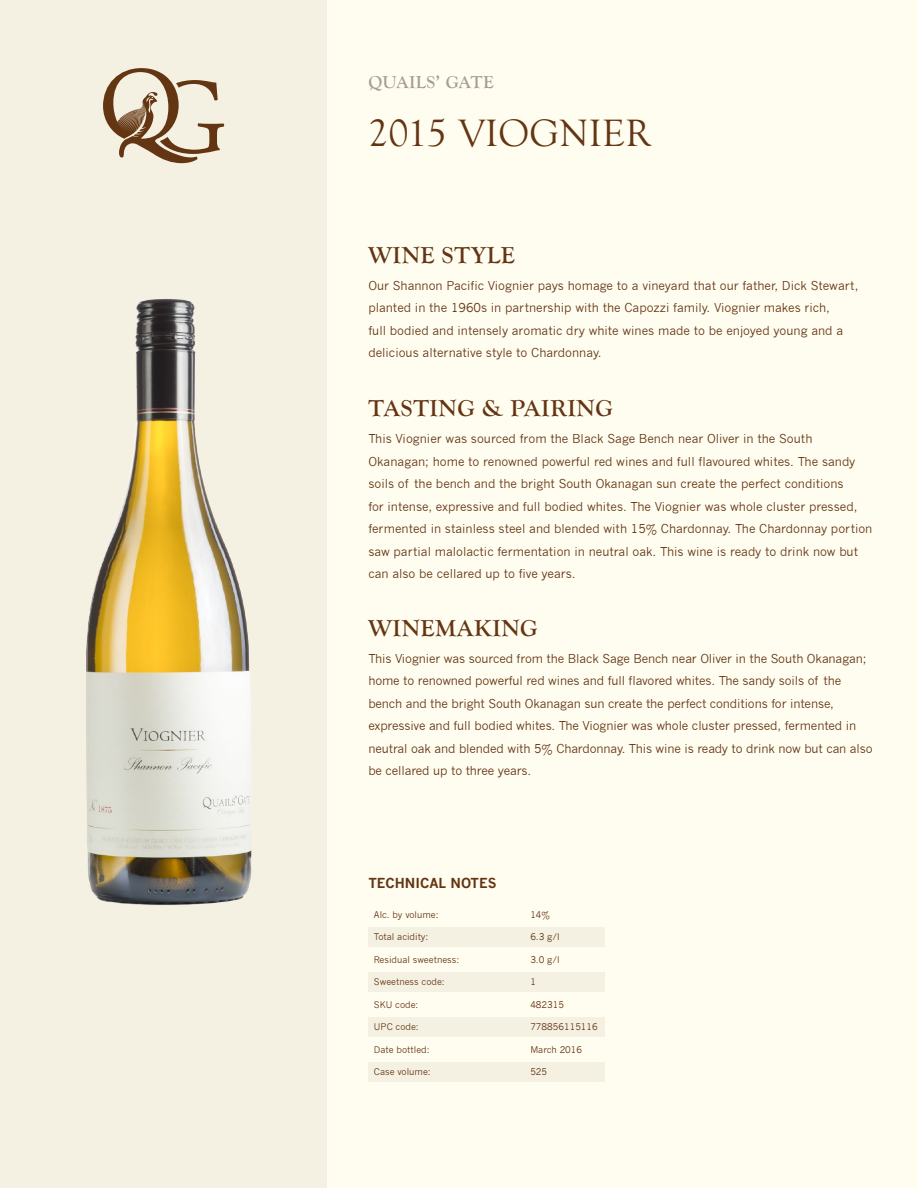
<style>
.page{position:relative;width:918px;height:1188px;background:#fffdf0}
.page>*{position:absolute;margin:0;border:0;box-sizing:border-box;transform-origin:0 0}
.t1{font:39.15px "Goudy Old Style T";letter-spacing:.01em;color:#643513}
.t2{font:700 24px "Goudy Old Style T";letter-spacing:.025em;color:#643513}
.t3{font:700 18px "Goudy Old Style T";letter-spacing:.025em;color:#a79c95}
.t4{font:700 13.5px "News Gothic";color:#643513}
.t5{font:12px/22.5px "News Gothic";color:#643513}
.t6{font:9px "News Gothic";color:#643513}
</style>
<div class="page">
<div style="left:0;top:0;width:327px;height:1188px;background:#f4f1e2"></div>
<img style="left:86px;top:299px;width:166px;height:606px">
<svg style="left:103px;top:68px;width:122px;height:95px"></svg>
<div style="left:368px;top:927px;width:237px;height:20px;background:#f4f1e2"></div>
<div style="left:368px;top:972px;width:237px;height:20px;background:#f4f1e2"></div>
<div style="left:368px;top:1017px;width:237px;height:20px;background:#f4f1e2"></div>
<div style="left:368px;top:1062px;width:237px;height:20px;background:#f4f1e2"></div>
<h3 class="t3" style="left:368px;top:72px;width:127px">QUAILS’ GATE</h3>
<p class="t1" style="left:368px;top:112px;width:284px">2015 VIOGNIER</p>
<p class="t2" style="left:368px;top:241px;width:148px">WINE STYLE</p>
<p class="t5" style="left:368px;top:274px;width:492px">Our Shannon Pacific Viognier pays homage to a vineyard that our father, Dick Stewart, planted in the 1960s in partnership with the Capozzi family. Viognier makes rich,<br>full bodied and intensely aromatic dry white wines made to be enjoyed young and a delicious alternative style to Chardonnay.</p>
<p class="t2" style="left:368px;top:395px;width:246px">TASTING &amp; PAIRING</p>
<p class="t5" style="left:368px;top:428px;width:506px">This Viognier was sourced from the Black Sage Bench near Oliver in the South Okanagan; home to renowned powerful red wines and full flavoured whites. The sandy soils of the bench and the bright South Okanagan sun create the perfect conditions<br>for intense, expressive and full bodied whites. The Viognier was whole cluster pressed, fermented in stainless steel and blended with 15% Chardonnay. The Chardonnay portion saw partial malolactic fermentation in neutral oak. This wine is ready to drink now but can also be cellared up to five years.</p>
<p class="t2" style="left:368px;top:614px;width:171px">WINEMAKING</p>
<p class="t5" style="left:368px;top:647px;width:506px">This Viognier was sourced from the Black Sage Bench near Oliver in the South Okanagan; home to renowned powerful red wines and full flavored whites. The sandy soils of the bench and the bright South Okanagan sun create the perfect conditions for intense, expressive and full bodied whites. The Viognier was whole cluster pressed, fermented in neutral oak and blended with 5% Chardonnay. This wine is ready to drink now but can also be cellared up to three years.</p>
<p class="t4" style="left:368px;top:875px;width:130px">TECHNICAL NOTES</p>
<p class="t6" style="left:374px;top:909px;width:66px">Alc. by volume:</p>
<p class="t6" style="left:530px;top:909px;width:21px">14%</p>
<p class="t6" style="left:374px;top:932px;width:56px">Total acidity:</p>
<p class="t6" style="left:530px;top:932px;width:31px">6.3 g/l</p>
<p class="t6" style="left:374px;top:954px;width:87px">Residual sweetness:</p>
<p class="t6" style="left:530px;top:954px;width:31px">3.0 g/l</p>
<p class="t6" style="left:374px;top:977px;width:72px">Sweetness code:</p>
<p class="t6" style="left:530px;top:977px;width:7px">1</p>
<p class="t6" style="left:374px;top:999px;width:46px">SKU code:</p>
<p class="t6" style="left:530px;top:999px;width:35px">482315</p>
<p class="t6" style="left:374px;top:1022px;width:46px">UPC code:</p>
<p class="t6" style="left:530px;top:1022px;width:69px">778856115116</p>
<p class="t6" style="left:374px;top:1044px;width:57px">Date bottled:</p>
<p class="t6" style="left:530px;top:1044px;width:53px">March 2016</p>
<p class="t6" style="left:374px;top:1067px;width:58px">Case volume:</p>
<p class="t6" style="left:530px;top:1067px;width:18px">525</p>
</div>
